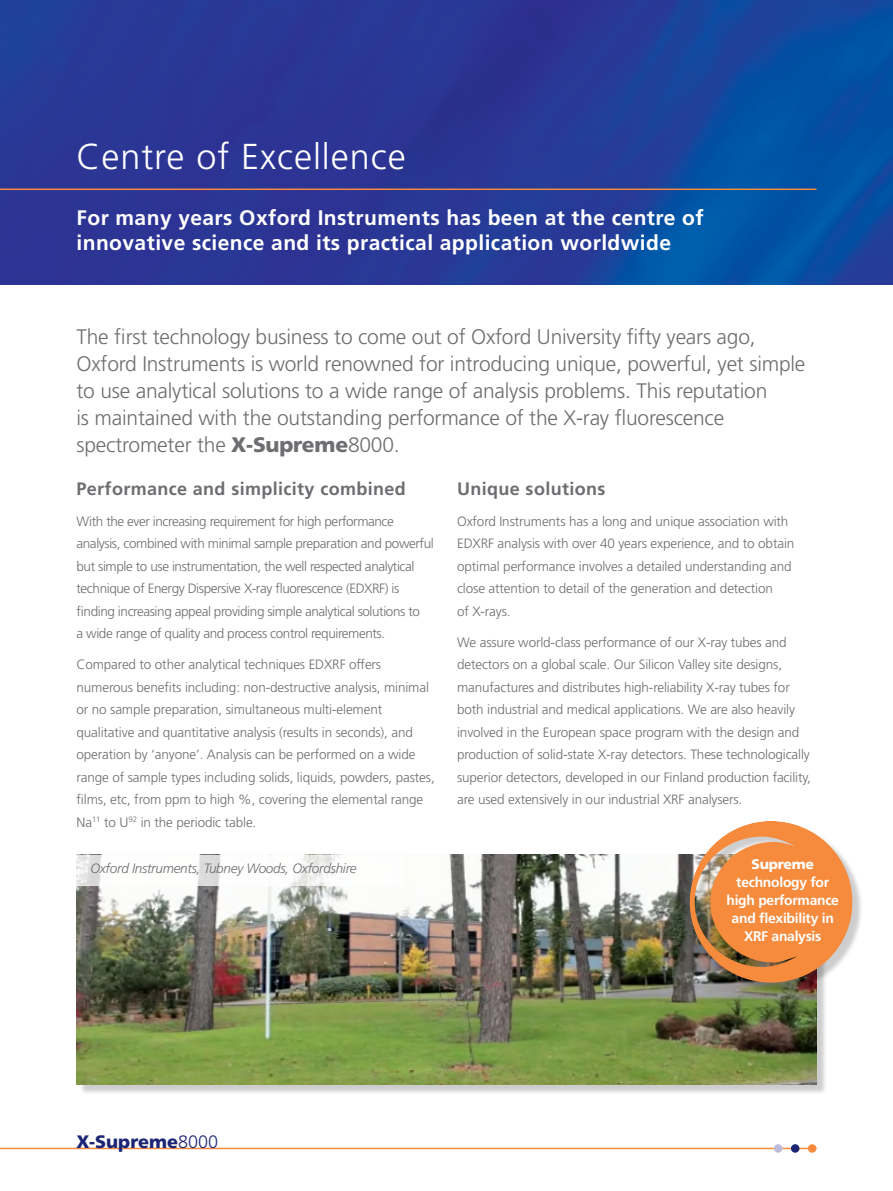
<style>
.page{position:relative;width:893px;height:1191px;background:#fff}
.page>*{position:absolute;margin:0;border:0;box-sizing:border-box;transform-origin:0 0}
.t1{font:300 36px "Frutiger";letter-spacing:.025em;color:#fff}
.t2{font:300 21px/27px "Frutiger";letter-spacing:-.01em;color:#6d6e71}
.t3{font:700 21px/25.2px "Frutiger";letter-spacing:.02em;color:#fff}
.t4{font:700 18px "Frutiger";letter-spacing:.02em;color:#6d6e71}
.t5{font:900 18px "Frutiger";color:#1c2674}
.t6{font:700 13.95px/18.1px "Frutiger";letter-spacing:-.02em;color:#fff;text-align:center}
.t7{font:900 13.95px "Frutiger";letter-spacing:-.02em;color:#fff}
.t8{font:300 13.5px/22.5px "Frutiger";letter-spacing:-.01em;color:#6d6e71}
.t9{font:300 13.5px/22.5px "Frutiger";letter-spacing:-.03em;color:#6d6e71}
.t10{font:italic 300 13.5px "Frutiger";letter-spacing:-.02em;color:#6d6e71}
.s1{font-weight:900}
.s2{font-weight:300}
</style>
<div class="page">
<div style="left:79px;top:857px;width:748px;height:238px;background:#000;opacity:.2"></div>
<img style="left:77px;top:855px;width:739px;height:229px">
<img style="left:0;top:0;width:893px;height:285px">
<hr style="left:0;top:1147px;width:816px;height:2px;background:#f68b3d">
<div style="left:808px;top:1144px;width:8px;height:8px;background:#f68b3d;border-radius:50%"></div>
<div style="left:791px;top:1144px;width:8px;height:8px;background:#1c2674;border-radius:50%"></div>
<div style="left:774px;top:1144px;width:8px;height:8px;background:#bcbbd7;border-radius:50%"></div>
<hr style="left:0;top:188px;width:816px;height:2px;background:#f68b3d">
<div style="left:692px;top:823px;width:171px;height:170px;background:#000;opacity:.2"></div>
<svg style="left:690px;top:821px;width:163px;height:161px"></svg>
<svg style="left:77px;top:855px;width:328px;height:30px"></svg>
<h1 class="t1" style="left:77px;top:136px;width:331px">Centre of Excellence</h1>
<h2 class="t3" style="left:77px;top:205px;width:628px">For many years Oxford Instruments has been at the centre of innovative science and its practical application worldwide</h2>
<p class="t2" style="left:77px;top:323px;width:730px">The first technology business to come out of Oxford University fifty years ago, Oxford Instruments is world renowned for introducing unique, powerful, yet simple to use analytical solutions to a wide range of analysis problems. This reputation<br>is maintained with the outstanding performance of the X-ray fluorescence spectrometer the <span class="s1">X-Supreme</span>8000.</p>
<h3 class="t4" style="left:77px;top:478px;width:331px">Performance and simplicity combined</h3>
<p class="t9" style="left:77px;top:510px;width:359px">With the ever increasing requirement for high performance analysis, combined with minimal sample preparation and powerful but simple to use instrumentation, the well respected analytical technique of Energy Dispersive X-ray fluorescence (EDXRF) is finding increasing appeal providing simple analytical solutions to<br>a wide range of quality and process control requirements.</p>
<p class="t8" style="left:77px;top:653px;width:360px">Compared to other analytical techniques EDXRF offers numerous benefits including: non-destructive analysis, minimal or no sample preparation, simultaneous multi-element qualitative and quantitative analysis (results in seconds), and operation by ‘anyone’. Analysis can be performed on a wide range of sample types including solids, liquids, powders, pastes, films, etc, from ppm to high %, covering the elemental range Na<sup>11</sup> to U<sup>92</sup> in the periodic table.</p>
<p class="t10" style="left:90px;top:860px;width:268px">Oxford Instruments, Tubney Woods, Oxfordshire</p>
<h3 class="t4" style="left:457px;top:478px;width:150px">Unique solutions</h3>
<p class="t8" style="left:457px;top:510px;width:339px">Oxford Instruments has a long and unique association with EDXRF analysis with over 40 years experience, and to obtain optimal performance involves a detailed understanding and close attention to detail of the generation and detection<br>of X-rays.</p>
<p class="t8" style="left:457px;top:631px;width:355px">We assure world-class performance of our X-ray tubes and detectors on a global scale. Our Silicon Valley site designs, manufactures and distributes high-reliability X-ray tubes for both industrial and medical applications. We are also heavily involved in the European space program with the design and production of solid-state X-ray detectors. These technologically superior detectors, developed in our Finland production facility, are used extensively in our industrial XRF analysers.</p>
<p class="t7" style="left:752px;top:855px;width:64px">Supreme</p>
<p class="t6" style="left:726px;top:873px;width:114px">technology for high performance and flexibility in<br>XRF analysis</p>
<h3 class="t5" style="left:76px;top:1130px;width:143px">X-Supreme<span class="s2">8000</span></h3>
</div>
